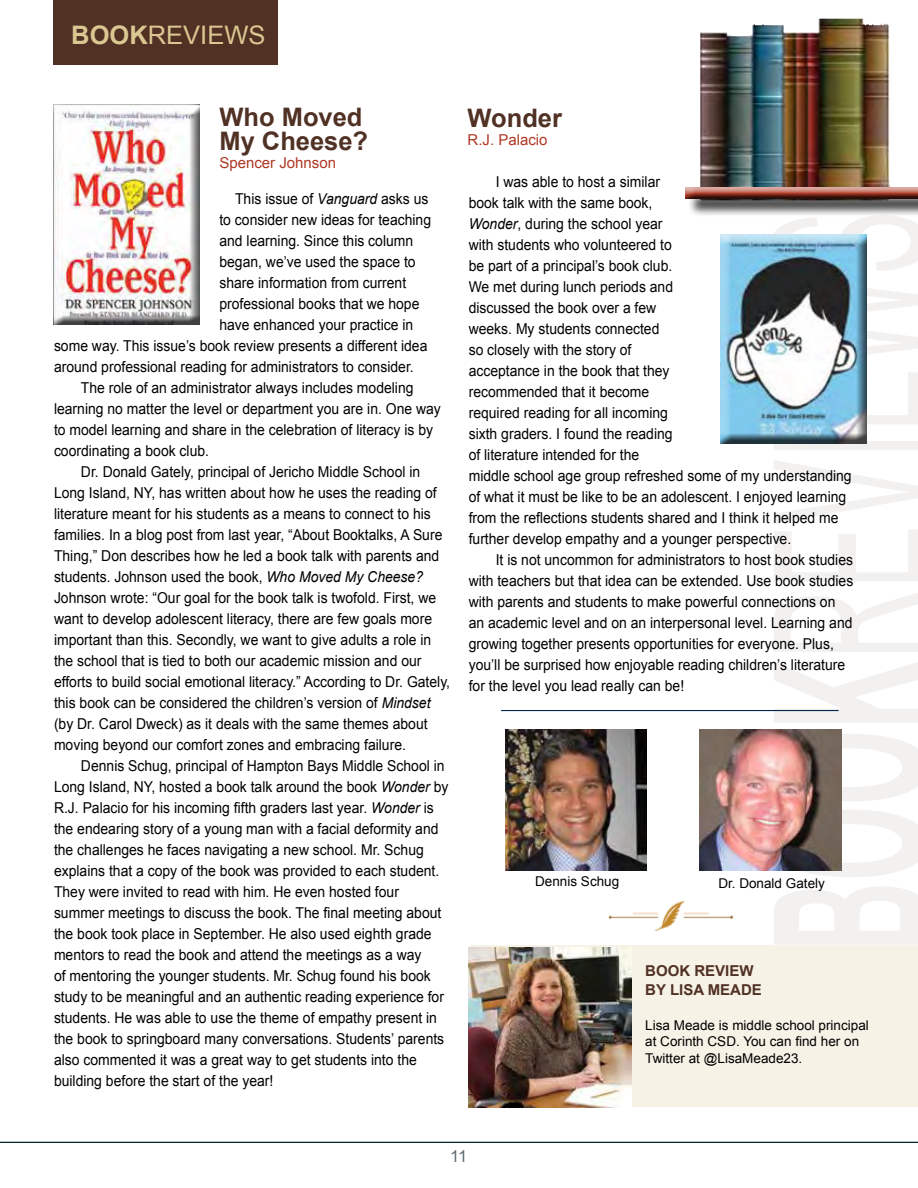
<style>
.page{position:relative;width:918px;height:1188px;background:#fff}
.page>*{position:absolute;margin:0;border:0;box-sizing:border-box;transform-origin:0 0}
.t1{font:700 25.5px/24px "Arial";color:#503124}
.t2{font:25.5px "Arial";color:#dac792}
.t3{font:16.5px "Arial";color:#5f6c71}
.t4{font:15px/21px "Arial";color:#000;scale:.93 1}
.t5{font:15px "Arial";color:#ae3924}
.t6{font:700 15px/19.5px "Arial";color:#503124}
.t7{font:13.5px/16.5px "Arial";color:#000}
.s1{font-weight:700}
.s2{font-style:italic}
</style>
<div class="page">
<div style="left:470px;top:945px;width:448px;height:162px;background:#f7f2e6"></div>
<div style="left:53px;top:0;width:225px;height:65px;background:#503124"></div>
<img style="left:700px;top:19px;width:190px;height:167px">
<div style="left:687px;top:190px;width:231px;height:27px;background:#000;opacity:.75"></div>
<div style="left:682px;top:186px;width:236px;height:11px;background:#fff;opacity:.75"></div>
<div style="left:682px;top:187px;width:236px;height:12px;background:#000;opacity:.75"></div>
<hr style="left:0;top:1142px;width:918px;height:1px;background:#00232f">
<img style="left:469px;top:948px;width:163px;height:160px">
<img style="left:608px;top:900px;width:126px;height:30px">
<svg style="left:771px;top:215px;width:147px;height:729px"></svg>
<div style="left:53px;top:104px;width:147px;height:221px;background:#000;opacity:.75"></div>
<div style="left:720px;top:235px;width:147px;height:220px;background:#000;opacity:.75"></div>
<img style="left:505px;top:729px;width:142px;height:142px">
<img style="left:700px;top:729px;width:141px;height:142px">
<hr style="left:501px;top:710px;width:338px;height:1px;background:#00274d">
<h1 class="t2" style="left:71px;top:18px;width:196px"><span class="s1">BOOK</span>REVIEWS</h1>
<h1 class="t1" style="left:219px;top:106px;width:150px">Who Moved<br>My Cheese?</h1>
<p class="t5" style="left:219px;top:153px;width:118px">Spencer Johnson</p>
<p class="t4" style="left:235px;top:188px;width:209px">This issue of <span class="s2">Vanguard</span> asks us</p>
<p class="t4" style="left:219px;top:209px;width:229px">to consider new ideas for teaching</p>
<p class="t4" style="left:219px;top:230px;width:210px">and learning. Since this column</p>
<p class="t4" style="left:219px;top:251px;width:212px">began, we’ve used the space to</p>
<p class="t4" style="left:219px;top:272px;width:202px">share information from current</p>
<p class="t4" style="left:219px;top:293px;width:217px">professional books that we hope</p>
<p class="t4" style="left:219px;top:314px;width:210px">have enhanced your practice in</p>
<p class="t4" style="left:54px;top:335px;width:403px">some way. This issue’s book review presents a different idea</p>
<p class="t4" style="left:54px;top:356px;width:388px">around professional reading for administrators to consider.</p>
<p class="t4" style="left:81px;top:377px;width:359px">The role of an administrator always includes modeling</p>
<p class="t4" style="left:54px;top:398px;width:418px">learning no matter the level or department you are in. One way</p>
<p class="t4" style="left:54px;top:419px;width:409px">to model learning and share in the celebration of literacy is by</p>
<p class="t4" style="left:54px;top:440px;width:168px">coordinating a book club.</p>
<p class="t4" style="left:81px;top:461px;width:366px">Dr. Donald Gately, principal of Jericho Middle School in</p>
<p class="t4" style="left:54px;top:482px;width:413px">Long Island, NY, has written about how he uses the reading of</p>
<p class="t4" style="left:54px;top:503px;width:407px">literature meant for his students as a means to connect to his</p>
<p class="t4" style="left:54px;top:524px;width:419px">families. In a blog post from last year, “About Booktalks, A Sure</p>
<p class="t4" style="left:54px;top:545px;width:416px">Thing,” Don describes how he led a book talk with parents and</p>
<p class="t4" style="left:54px;top:566px;width:398px">students. Johnson used the book, <span class="s2">Who Moved My Cheese?</span></p>
<p class="t4" style="left:54px;top:587px;width:412px">Johnson wrote: “Our goal for the book talk is twofold. First, we</p>
<p class="t4" style="left:54px;top:608px;width:408px">want to develop adolescent literacy, there are few goals more</p>
<p class="t4" style="left:54px;top:629px;width:407px">important than this. Secondly, we want to give adults a role in</p>
<p class="t4" style="left:54px;top:650px;width:397px">the school that is tied to both our academic mission and our</p>
<p class="t4" style="left:54px;top:671px;width:428px">efforts to build social emotional literacy.” According to Dr. Gately,</p>
<p class="t4" style="left:54px;top:692px;width:406px">this book can be considered the children’s version of <span class="s2">Mindset</span></p>
<p class="t4" style="left:54px;top:713px;width:403px">(by Dr. Carol Dweck) as it deals with the same themes about</p>
<p class="t4" style="left:54px;top:734px;width:380px">moving beyond our comfort zones and embracing failure.</p>
<p class="t4" style="left:81px;top:755px;width:392px">Dennis Schug, principal of Hampton Bays Middle School in</p>
<p class="t4" style="left:54px;top:776px;width:426px">Long Island, NY, hosted a book talk around the book <span class="s2">Wonder</span> by</p>
<p class="t4" style="left:54px;top:797px;width:410px">R.J. Palacio for his incoming fifth graders last year. <span class="s2">Wonder</span> is</p>
<p class="t4" style="left:54px;top:818px;width:415px">the endearing story of a young man with a facial deformity and</p>
<p class="t4" style="left:54px;top:839px;width:399px">the challenges he faces navigating a new school. Mr. Schug</p>
<p class="t4" style="left:54px;top:860px;width:416px">explains that a copy of the book was provided to each student.</p>
<p class="t4" style="left:54px;top:881px;width:372px">They were invited to read with him. He even hosted four</p>
<p class="t4" style="left:54px;top:902px;width:418px">summer meetings to discuss the book. The final meeting about</p>
<p class="t4" style="left:54px;top:923px;width:408px">the book took place in September. He also used eighth grade</p>
<p class="t4" style="left:54px;top:944px;width:397px">mentors to read the book and attend the meetings as a way</p>
<p class="t4" style="left:54px;top:965px;width:407px">of mentoring the younger students. Mr. Schug found his book</p>
<p class="t4" style="left:54px;top:986px;width:421px">study to be meaningful and an authentic reading experience for</p>
<p class="t4" style="left:54px;top:1007px;width:413px">students. He was able to use the theme of empathy present in</p>
<p class="t4" style="left:54px;top:1028px;width:421px">the book to springboard many conversations. Students’ parents</p>
<p class="t4" style="left:54px;top:1049px;width:392px">also commented it was a great way to get students into the</p>
<p class="t4" style="left:54px;top:1070px;width:237px">building before the start of the year!</p>
<h1 class="t1" style="left:468px;top:107px;width:96px">Wonder</h1>
<p class="t5" style="left:468px;top:130px;width:82px">R.J. Palacio</p>
<p class="t4" style="left:469px;top:171px;width:413px;text-indent:27px">I was able to host a similar<br>book talk with the same book,<br><span class="s2">Wonder</span>, during the school year<br>with students who volunteered to<br>be part of a principal’s book club.<br>We met during lunch periods and<br>discussed the book over a few<br>weeks. My students connected<br>so closely with the story of<br>acceptance in the book that they<br>recommended that it become<br>required reading for all incoming<br>sixth graders. I found the reading<br>of literature intended for the<br>middle school age group refreshed some of my understanding of what it must be like to be an adolescent. I enjoyed learning from the reflections students shared and I think it helped me further develop empathy and a younger perspective.</p>
<p class="t4" style="left:469px;top:549px;width:415px;text-indent:27px">It is not uncommon for administrators to host book studies with teachers but that idea can be extended. Use book studies with parents and students to make powerful connections on an academic level and on an interpersonal level. Learning and growing together presents opportunities for everyone. Plus, you’ll be surprised how enjoyable reading children’s literature for the level you lead really can be!</p>
<p class="t7" style="left:535px;top:873px;width:86px">Dennis Schug</p>
<p class="t7" style="left:718px;top:875px;width:108px">Dr. Donald Gately</p>
<p class="t6" style="left:645px;top:961px;width:118px">BOOK REVIEW<br>BY LISA MEADE</p>
<p class="t7" style="left:645px;top:1017px;width:225px">Lisa Meade is middle school principal at Corinth CSD. You can find her on<br>Twitter at @LisaMeade23.</p>
<p class="t3" style="left:450px;top:1146px;width:19px">11</p>
</div>
